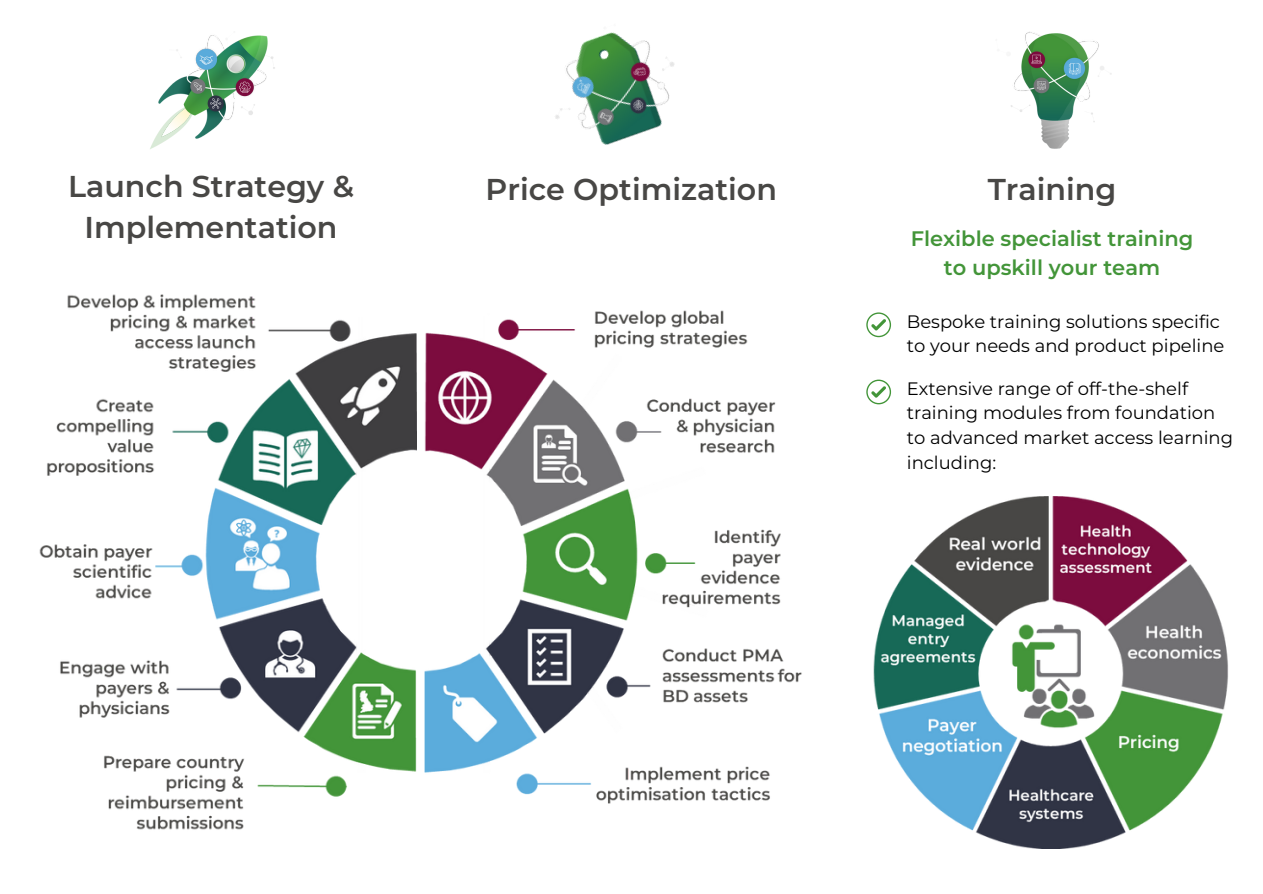
<style>
.page{position:relative;width:1263px;height:894px;background:#fff}
.page>*{position:absolute;margin:0;border:0;box-sizing:border-box;transform-origin:0 0}
.t1{font:600 30.15px/41.5px "Montserrat";color:#484745;text-align:center}
.t2{font:600 21px/29.2px "Montserrat";color:#439539;text-align:center}
.t3{font:18px/24.8px "Montserrat";color:#000}
</style>
<div class="page">
<img style="left:39px;top:294px;width:378px;height:536px">
<img style="left:150px;top:35px;width:125px;height:114px">
<img style="left:555px;top:32px;width:119px;height:113px">
<img style="left:1011px;top:31px;width:101px;height:118px">
<svg style="left:866px;top:312px;width:25px;height:25px"></svg>
<svg style="left:866px;top:379px;width:25px;height:25px"></svg>
<img style="left:424px;top:310px;width:378px;height:494px">
<img style="left:873px;top:496px;width:355px;height:352px">
<h1 class="t1" style="left:68px;top:165px;width:287px">Launch Strategy &amp;<br>Implementation</h1>
<h1 class="t1" style="left:486px;top:168px;width:293px">Price Optimization</h1>
<h1 class="t1" style="left:988px;top:168px;width:130px">Training</h1>
<p class="t2" style="left:911px;top:224px;width:284px">Flexible specialist training to upskill your team</p>
<p class="t3" style="left:907px;top:308px;width:319px">Bespoke training solutions specific to your needs and product pipeline</p>
<p class="t3" style="left:907px;top:376px;width:328px">Extensive range of off-the-shelf training modules from foundation to advanced market access learning including:</p>
</div>
